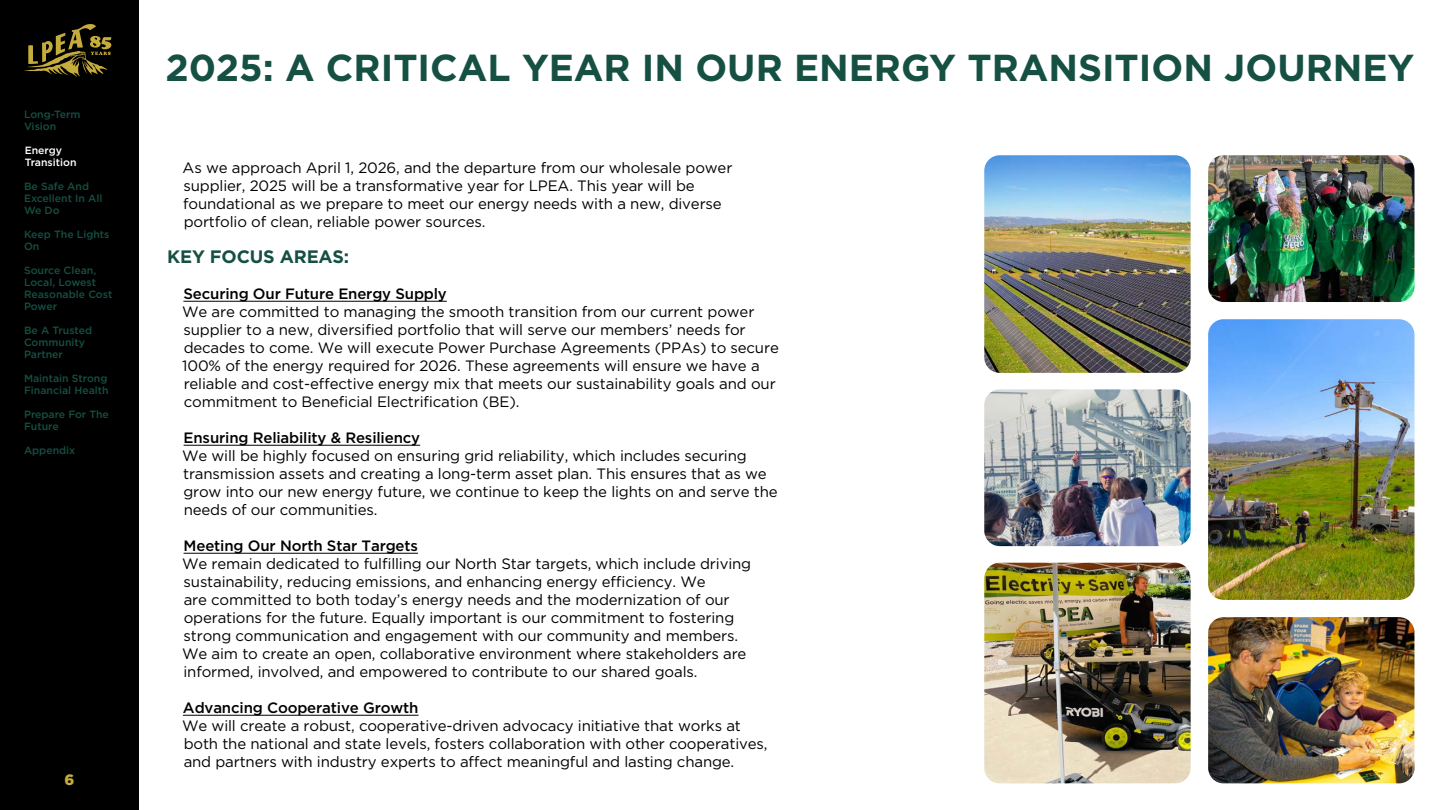
<style>
.page{position:relative;width:1440px;height:810px;background:#fff}
.page>*{position:absolute;margin:0;border:0;box-sizing:border-box;transform-origin:0 0}
.t1{font:700 37.5px "Gotham";color:#155043}
.t2{font:700 18px "Gotham";letter-spacing:-.01em;color:#155043}
.t3{font:15px/18px "Gotham";letter-spacing:-.01em;color:#000}
.t4{font:500 15px "Gotham";letter-spacing:-.01em;color:#000}
.t5{font:900 15px "Gotham";color:#c5ac3c}
.t6{font:500 10.5px/12px "Gotham";color:#155043}
.t7{font:500 10.5px/12px "Gotham";color:#fff}
</style>
<div class="page">
<div style="left:0;top:0;width:139px;height:810px;background:#000"></div>
<svg style="left:24px;top:24px;width:87px;height:53px"></svg>
<hr style="left:183px;top:301px;width:264px;height:1px;background:#000">
<hr style="left:184px;top:445px;width:236px;height:1px;background:#000">
<hr style="left:184px;top:553px;width:234px;height:1px;background:#000">
<hr style="left:183px;top:715px;width:236px;height:1px;background:#000">
<img style="left:984px;top:155px;width:207px;height:218px">
<img style="left:1208px;top:319px;width:206px;height:281px">
<img style="left:984px;top:563px;width:207px;height:220px">
<img style="left:984px;top:389px;width:207px;height:157px">
<img style="left:1208px;top:617px;width:206px;height:166px">
<img style="left:1208px;top:155px;width:206px;height:147px">
<p class="t6" style="left:24px;top:108px;width:58px">Long-Term<br>Vision</p>
<p class="t7" style="left:25px;top:145px;width:53px">Energy<br>Transition</p>
<p class="t6" style="left:24px;top:180px;width:80px">Be Safe And<br>Excellent In All<br>We Do</p>
<p class="t6" style="left:24px;top:228px;width:87px">Keep The Lights<br>On</p>
<p class="t6" style="left:24px;top:264px;width:90px">Source Clean,<br>Local, Lowest<br>Reasonable Cost<br>Power</p>
<p class="t6" style="left:24px;top:324px;width:70px">Be A Trusted<br>Community<br>Partner</p>
<p class="t6" style="left:24px;top:372px;width:86px">Maintain Strong<br>Financial Health</p>
<p class="t6" style="left:24px;top:408px;width:87px">Prepare For The<br>Future</p>
<p class="t6" style="left:24px;top:444px;width:53px">Appendix</p>
<p class="t5" style="left:64px;top:769px;width:11px">6</p>
<h1 class="t1" style="left:165px;top:43px;width:1251px">2025: A CRITICAL YEAR IN OUR ENERGY TRANSITION JOURNEY</h1>
<p class="t3" style="left:183px;top:159px;width:551px">As we approach April 1, 2026, and the departure from our wholesale power supplier, 2025 will be a transformative year for LPEA. This year will be foundational as we prepare to meet our energy needs with a new, diverse portfolio of clean, reliable power sources.</p>
<p class="t2" style="left:167px;top:245px;width:184px">KEY FOCUS AREAS:</p>
<p class="t4" style="left:183px;top:284px;width:265px">Securing Our Future Energy Supply</p>
<p class="t3" style="left:182px;top:303px;width:598px">We are committed to managing the smooth transition from our current power supplier to a new, diversified portfolio that will serve our members’ needs for decades to come. We will execute Power Purchase Agreements (PPAs) to secure 100% of the energy required for 2026. These agreements will ensure we have a reliable and cost-effective energy mix that meets our sustainability goals and our commitment to Beneficial Electrification (BE).</p>
<p class="t4" style="left:184px;top:428px;width:238px">Ensuring Reliability &amp; Resiliency</p>
<p class="t3" style="left:182px;top:447px;width:597px">We will be highly focused on ensuring grid reliability, which includes securing transmission assets and creating a long-term asset plan. This ensures that as we grow into our new energy future, we continue to keep the lights on and serve the needs of our communities.</p>
<p class="t4" style="left:184px;top:536px;width:236px">Meeting Our North Star Targets</p>
<p class="t3" style="left:182px;top:555px;width:571px">We remain dedicated to fulfilling our North Star targets, which include driving sustainability, reducing emissions, and enhancing energy efficiency. We<br>are committed to both today’s energy needs and the modernization of our operations for the future. Equally important is our commitment to fostering strong communication and engagement with our community and members.<br>We aim to create an open, collaborative environment where stakeholders are informed, involved, and empowered to contribute to our shared goals.</p>
<p class="t4" style="left:183px;top:698px;width:237px">Advancing Cooperative Growth</p>
<p class="t3" style="left:182px;top:717px;width:587px">We will create a robust, cooperative-driven advocacy initiative that works at both the national and state levels, fosters collaboration with other cooperatives, and partners with industry experts to affect meaningful and lasting change.</p>
</div>
